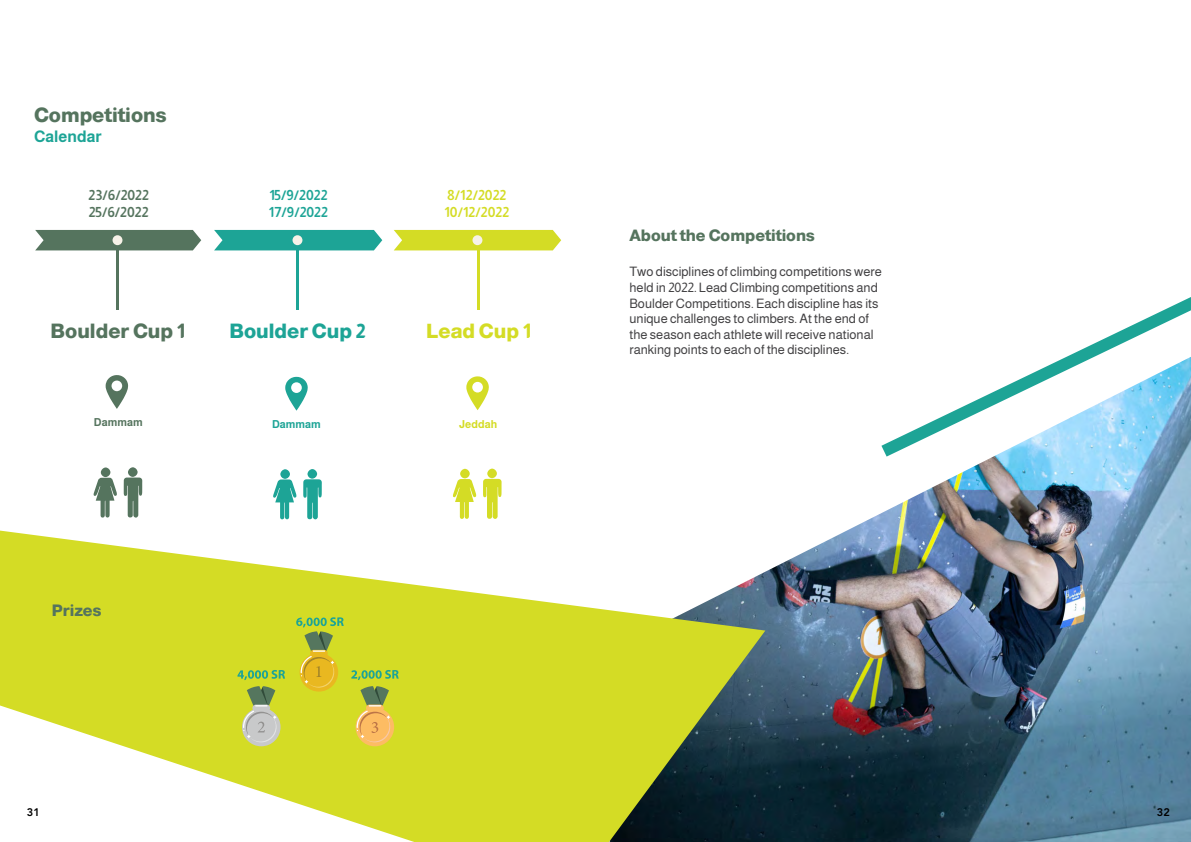
<style>
.page{position:relative;width:1191px;height:842px;background:#fff}
.page>*{position:absolute;margin:0;border:0;box-sizing:border-box;transform-origin:0 0}
.t1{font:800 20px "Almarai";color:#55745e}
.t2{font:800 20px "Almarai";color:#1da496}
.t3{font:800 20px "Almarai";color:#d4dc25}
.t4{font:800 16px "Almarai";color:#55745e}
.t5{font:700 16px "Almarai";color:#1da496}
.t6{font:700 14px/16.8px "Almarai";color:#d4dc25}
.t7{font:700 14px/16.8px "Almarai";color:#55745e}
.t8{font:700 14px/16.8px "Almarai";color:#1da496}
.t9{font:13px/15.6px "Almarai";color:#414042}
.t10{font:700 12px "Bahij Janna";color:#000}
.t11{font:700 11px "Almarai";color:#55745e}
.t12{font:700 11px "Almarai";color:#1da496}
.t13{font:700 11px "Almarai";color:#d4dc25}
</style>
<div class="page">
<img style="left:765px;top:467px;width:426px;height:375px">
<svg style="left:0;top:531px;width:765px;height:311px;fill:#d4dc25"></svg>
<svg style="left:106px;top:375px;width:22px;height:34px"></svg>
<svg style="left:94px;top:478px;width:23px;height:40px"></svg>
<svg style="left:124px;top:477px;width:18px;height:41px"></svg>
<svg style="left:128px;top:467px;width:10px;height:10px"></svg>
<div style="left:101px;top:467px;width:9px;height:10px;background:#55745e;border-radius:50%"></div>
<div style="left:35px;top:230px;width:166px;height:20px;background:#55745e"></div>
<div style="left:214px;top:230px;width:168px;height:20px;background:#1da496"></div>
<div style="left:394px;top:230px;width:167px;height:20px;background:#d4dc25"></div>
<hr style="left:116px;top:240px;width:2px;height:70px;background:#55745e">
<hr style="left:296px;top:240px;width:2px;height:70px;background:#1da496">
<hr style="left:477px;top:240px;width:2px;height:70px;background:#d4dc25">
<div style="left:113px;top:235px;width:9px;height:10px;background:#f7f2e8;border-radius:50%"></div>
<div style="left:292px;top:235px;width:10px;height:10px;background:#f7f2e8;border-radius:50%"></div>
<div style="left:472px;top:235px;width:10px;height:10px;background:#f7f2e8;border-radius:50%"></div>
<svg style="left:285px;top:376px;width:23px;height:35px"></svg>
<svg style="left:273px;top:479px;width:23px;height:41px"></svg>
<svg style="left:303px;top:479px;width:19px;height:41px"></svg>
<div style="left:307px;top:469px;width:10px;height:10px;background:#1da496;border-radius:50%"></div>
<svg style="left:280px;top:469px;width:10px;height:10px"></svg>
<svg style="left:466px;top:376px;width:23px;height:34px"></svg>
<svg style="left:453px;top:479px;width:23px;height:40px"></svg>
<svg style="left:483px;top:479px;width:18px;height:40px"></svg>
<div style="left:487px;top:469px;width:10px;height:9px;background:#d4dc25;border-radius:50%"></div>
<div style="left:460px;top:469px;width:10px;height:9px;background:#d4dc25;border-radius:50%"></div>
<div style="left:242px;top:708px;width:38px;height:38px;background:#c8c9ca;border-radius:50%"></div>
<svg style="left:243px;top:686px;width:34px;height:56px"></svg>
<div style="left:355px;top:708px;width:39px;height:38px;background:#fdbc63;border-radius:50%"></div>
<svg style="left:356px;top:686px;width:34px;height:56px"></svg>
<svg style="left:351px;top:670px;width:48px;height:10px"></svg>
<svg style="left:237px;top:670px;width:48px;height:10px"></svg>
<div style="left:300px;top:653px;width:38px;height:38px;background:#e9b820;border-radius:50%"></div>
<svg style="left:296px;top:617px;width:48px;height:71px"></svg>
<svg style="left:881px;top:297px;width:310px;height:170px"></svg>
<h1 class="t1" style="left:34px;top:100px;width:134px">Competitions</h1>
<p class="t5" style="left:34px;top:124px;width:69px">Calendar</p>
<p class="t7" style="left:89px;top:187px;width:62px">23/6/2022<br>25/6/2022</p>
<p class="t8" style="left:269px;top:187px;width:61px">15/9/2022<br>17/9/2022</p>
<p class="t6" style="left:444px;top:187px;width:66px">8/12/2022<br>10/12/2022</p>
<h1 class="t1" style="left:51px;top:316px;width:136px">Boulder Cup 1</h1>
<h1 class="t2" style="left:229px;top:316px;width:138px">Boulder Cup 2</h1>
<h1 class="t3" style="left:426px;top:315px;width:107px">Lead Cup 1</h1>
<p class="t11" style="left:94px;top:414px;width:50px">Dammam</p>
<p class="t12" style="left:272px;top:416px;width:50px">Dammam</p>
<p class="t13" style="left:459px;top:416px;width:39px">Jeddah</p>
<p class="t4" style="left:52px;top:598px;width:51px">Prizes</p>
<p class="t4" style="left:629px;top:223px;width:187px">About the Competitions</p>
<p class="t9" style="left:629px;top:264px;width:254px">Two disciplines of climbing competitions were held in 2022. Lead Climbing competitions and Boulder Competitions. Each discipline has its unique challenges to climbers. At the end of the season each athlete will receive national ranking points to each of the disciplines.</p>
<p class="t10" style="left:27px;top:805px;width:14px">31</p>
<p class="t10" style="left:1157px;top:805px;width:14px">32</p>
</div>
